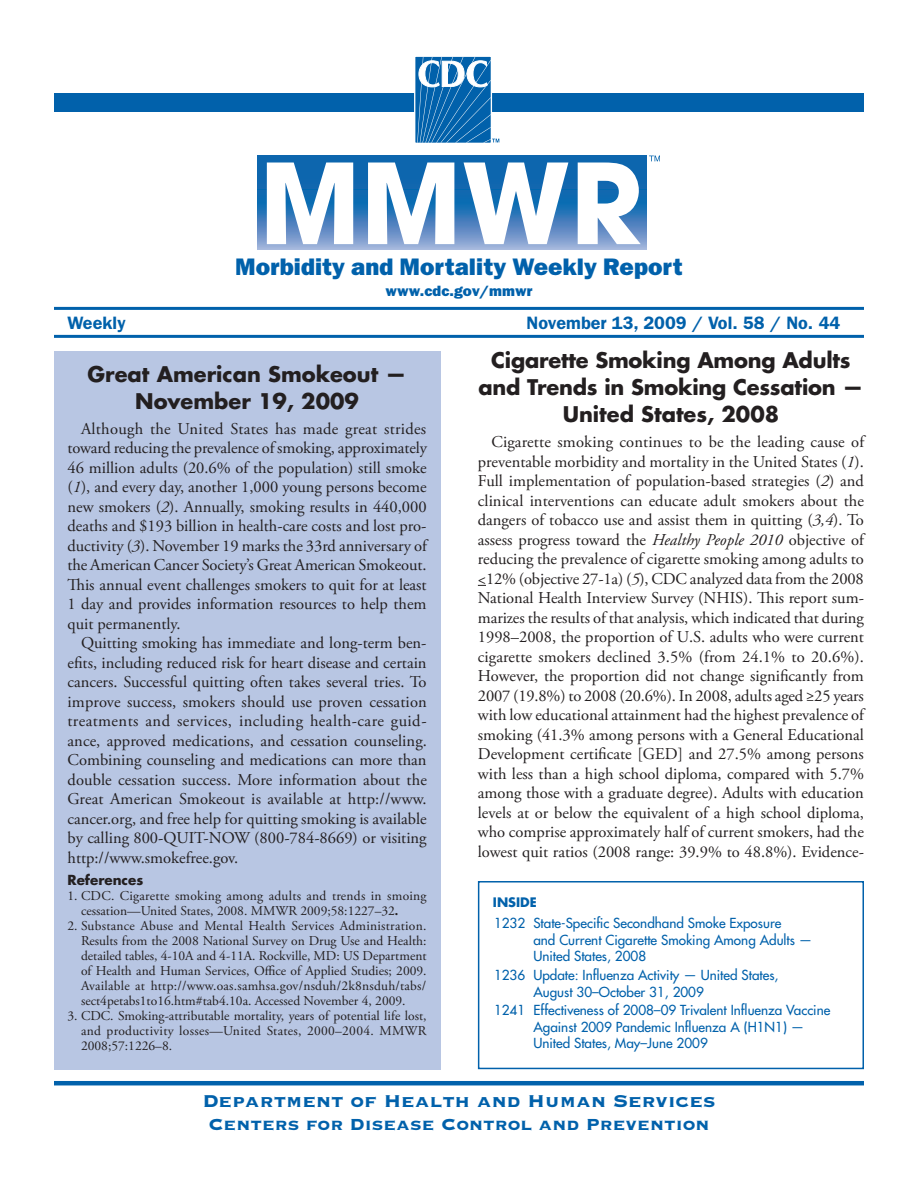
<style>
.page{position:relative;width:918px;height:1188px;background:#fff}
.page>*{position:absolute;margin:0;border:0;box-sizing:border-box;transform-origin:0 0}
.MMWR{font:24px "ITC Franklin Gothic Std Hvy";letter-spacing:.005em;color:#0161ab}
.Footer_-_HHS{font:22.5px "Copperplate Gothic Std 33 BC";color:#0161ab}
.Headline{font:700 21px/27px "Futura Std";letter-spacing:-.01em;color:#231f20;text-align:center}
.Footer_-_CDC{font:21px "Copperplate Gothic Std 33 BC";color:#0161ab}
.Cover_Date_Vol{font:600 18px "ITC Franklin Gothic Std";color:#0161ab}
.Body_Text{font:16.5px/19.5px "Adobe Garamond Pro";color:#231f20;text-align:justify}
.www_cdc{font:15px "ITC Franklin Gothic Std Hvy";letter-spacing:.005em;color:#0161ab}
.Reference_Text{font:13.5px/15px "Adobe Garamond Pro";color:#231f20;text-align:justify}
.TOC_Headline_1000{font:500 13.5px/16.5px "Futura Std";color:#0161ab}
.References{font:700 13.5px "Futura Std";color:#231f20}
.TOC_Title_INSIDE{font:700 12.75px "Futura Std";color:#0161ab}
.s1{font-style:italic}
.s2{font-weight:700}
</style>
<div class="page">
<hr style="left:54px;top:335px;width:810px;height:3px;background:#0161ab">
<hr style="left:54px;top:307px;width:810px;height:3px;background:#0161ab">
<div style="left:54px;top:94px;width:810px;height:18px;background:#0161ab"></div>
<div style="left:414px;top:56px;width:78px;height:88px;border:1px solid #fff"></div>
<svg style="left:417px;top:57px;width:82px;height:86px"></svg>
<hr style="left:54px;top:1081px;width:810px;height:4px;background:#0161ab">
<svg style="left:258px;top:155px;width:389px;height:95px;background:#4382be"></svg>
<svg style="left:267px;top:163px;width:86px;height:81px"></svg>
<svg style="left:368px;top:163px;width:86px;height:81px"></svg>
<svg style="left:464px;top:163px;width:104px;height:81px"></svg>
<svg style="left:578px;top:163px;width:63px;height:81px"></svg>
<svg style="left:649px;top:156px;width:11px;height:5px"></svg>
<div style="left:54px;top:351px;width:386px;height:718px;background:#b8c6e3"></div>
<div style="left:478px;top:881px;width:386px;height:188px;border:2px solid #0161ab"></div>
<p class="MMWR" style="left:235px;top:253px;width:449px">Morbidity and Mortality Weekly Report</p>
<p class="www_cdc" style="left:385px;top:282px;width:149px">www.cdc.gov/mmwr</p>
<p class="Cover_Date_Vol" style="left:68px;top:312px;width:60px">Weekly</p>
<p class="Cover_Date_Vol" style="left:527px;top:312px;width:315px">November 13, 2009 / Vol. 58 / No. 44</p>
<h3 class="Headline" style="left:88px;top:360px;width:320px">Great American Smokeout —<br>November 19, 2009</h3>
<p class="Body_Text" style="left:68px;top:419px;width:361px;text-indent:13px">Although the United States has made great strides toward reducing the prevalence of smoking, approximately 46 million adults (20.6% of the population) still smoke (<span class="s1">1</span>), and every day, another 1,000 young persons become new smokers (<span class="s1">2</span>). Annually, smoking results in 440,000 deaths and $193 billion in health-care costs and lost pro&shy;ductivity (<span class="s1">3</span>). November 19 marks the 33rd anniversary of the American Cancer Society’s Great American Smokeout.<br>This annual event challenges smokers to quit for at least 1 day and provides information resources to help them quit permanently.</p>
<p class="Body_Text" style="left:68px;top:634px;width:361px;text-indent:13px">Quitting smoking has immediate and long-term ben&shy;efits, including reduced risk for heart disease and certain cancers. Successful quitting often takes several tries. To improve success, smokers should use proven cessation treatments and services, including health-care guid&shy;ance, approved medications, and cessation counseling.<br>Combining counseling and medications can more than double cessation success. More information about the Great American Smokeout is available at http://www. cancer.org, and free help for quitting smoking is available by calling 800-QUIT-NOW (800-784-8669) or visiting http://www.smokefree.gov.</p>
<p class="References" style="left:68px;top:871px;width:77px">References</p>
<p class="Reference_Text" style="left:81px;top:888px;width:347px;text-indent:-14px">1. CDC. Cigarette smoking among adults and trends in smoing cessation—United States, 2008. MMWR 2009;58:1227–32<span class="s2">.</span></p>
<p class="Reference_Text" style="left:81px;top:918px;width:347px;text-indent:-14px">2. Substance Abuse and Mental Health Services Administration.<br>Results from the 2008 National Survey on Drug Use and Health: detailed tables, 4-10A and 4-11A. Rockville, MD: US Department of Health and Human Services, Office of Applied Studies; 2009.<br>Available at http://www.oas.samhsa.gov/nsduh/2k8nsduh/tabs/ sect4petabs1to16.htm#tab4.10a. Accessed November 4, 2009.</p>
<p class="Reference_Text" style="left:81px;top:1008px;width:347px;text-indent:-14px">3. CDC. Smoking-attributable mortality, years of potential life lost, and productivity losses—United States, 2000–2004. MMWR 2008;57:1226–8.</p>
<h3 class="Headline" style="left:478px;top:347px;width:387px">Cigarette Smoking Among Adults and Trends in Smoking Cessation —<br>United States, 2008</h3>
<p class="Body_Text" style="left:478px;top:433px;width:388px;text-indent:13px">Cigarette smoking continues to be the leading cause of preventable morbidity and mortality in the United States (<span class="s1">1</span>).<br>Full implementation of population-based strategies (<span class="s1">2</span>) and clinical interventions can educate adult smokers about the dangers of tobacco use and assist them in quitting (<span class="s1">3,4</span>). To assess progress toward the <span class="s1">Healthy People 2010</span> objective of reducing the prevalence of cigarette smoking among adults to &lt;12% (objective 27-1a) (<span class="s1">5</span>), CDC analyzed data from the 2008<br>National Health Interview Survey (NHIS). This report sum&shy;marizes the results of that analysis, which indicated that during 1998–2008, the proportion of U.S. adults who were current cigarette smokers declined 3.5% (from 24.1% to 20.6%).<br>However, the proportion did not change significantly from 2007 (19.8%) to 2008 (20.6%). In 2008, adults aged ≥25 years with low educational attainment had the highest prevalence of smoking (41.3% among persons with a General Educational Development certificate [GED] and 27.5% among persons with less than a high school diploma, compared with 5.7% among those with a graduate degree). Adults with education levels at or below the equivalent of a high school diploma, who comprise approximately half of current smokers, had the lowest quit ratios (2008 range: 39.9% to 48.8%). Evidence-</p>
<p class="TOC_Title_INSIDE" style="left:493px;top:893px;width:45px">INSIDE</p>
<p class="TOC_Headline_1000" style="left:533px;top:915px;width:281px;text-indent:-39px">1232 State-Specific Secondhand Smoke Exposure<br>and Current Cigarette Smoking Among Adults —<br>United States, 2008</p>
<p class="TOC_Headline_1000" style="left:533px;top:967px;width:247px;text-indent:-39px">1236 Update: Influenza Activity — United States,<br>August 30–October 31, 2009</p>
<p class="TOC_Headline_1000" style="left:533px;top:1002px;width:298px;text-indent:-39px">1241 Effectiveness of 2008–09 Trivalent Influenza Vaccine<br>Against 2009 Pandemic Influenza A (H1N1) —<br>United States, May–June 2009</p>
<p class="Footer_-_HHS" style="left:202px;top:1090px;width:515px">department of health and human services</p>
<p class="Footer_-_CDC" style="left:208px;top:1113px;width:503px">Centers for Disease Control and Prevention</p>
</div>
